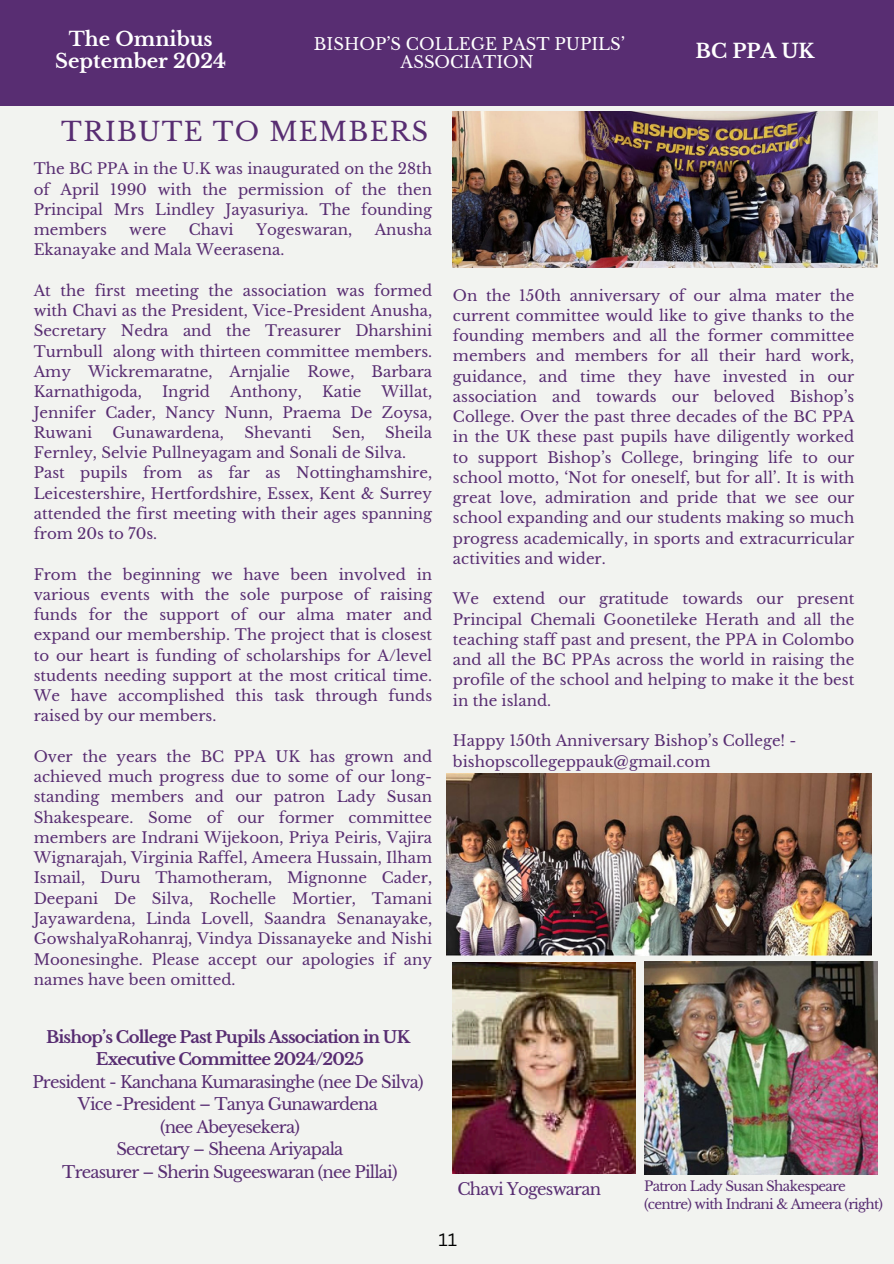
<style>
.page{position:relative;width:894px;height:1264px;background:#fff}
.page>*{position:absolute;margin:0;border:0;box-sizing:border-box;transform-origin:0 0}
.t1{font:25.8px "Libre Baskerville";letter-spacing:.05em;color:#582d72}
.t2{font:700 19.5px/21.3px "Libre Baskerville";color:#fff;text-align:center}
.t3{font:17.4px "Canva Sans";color:#000}
.t4{font:16.5px/22.5px "Libre Baskerville";letter-spacing:-.05em;color:#582d72;text-align:center}
.t5{font:16.5px/18px "Libre Baskerville";color:#fff;text-align:center}
.t6{font:15px/20.2px "Libre Baskerville";color:#582d72;text-align:justify}
.t7{font:13.5px/18px "Libre Baskerville";letter-spacing:-.05em;color:#582d72}
.s1{font-weight:700}
</style>
<div class="page">
<div style="left:0;top:0;width:893px;height:1263px;background:#f2f3f0"></div>
<div style="left:0;top:0;width:893px;height:106px;background:#582d72"></div>
<img style="left:453px;top:111px;width:424px;height:157px">
<img style="left:446px;top:773px;width:425px;height:182px">
<img style="left:453px;top:962px;width:182px;height:211px">
<img style="left:644px;top:961px;width:233px;height:213px">
<h2 class="t2" style="left:55px;top:29px;width:172px">The Omnibus<br>September 2024</h2>
<p class="t5" style="left:314px;top:35px;width:312px">BISHOP’S COLLEGE PAST PUPILS’<br>ASSOCIATION</p>
<h5 class="t1" style="left:61px;top:116px;width:368px">TRIBUTE TO MEMBERS</h5>
<h5 class="t2" style="left:695px;top:41px;width:120px">BC PPA UK</h5>
<h1 class="t6" style="left:34px;top:159px;width:400px">The BC PPA in the U.K was inaugurated on the 28th of April 1990 with the permission of the then Principal Mrs Lindley Jayasuriya. The founding members</h1>
<h1 class="t6" style="left:129px;top:220px;width:39px">were</h1>
<h1 class="t6" style="left:189px;top:220px;width:46px">Chavi</h1>
<h1 class="t6" style="left:256px;top:220px;width:98px">Yogeswaran,</h1>
<h1 class="t6" style="left:374px;top:220px;width:59px">Anusha</h1>
<h1 class="t6" style="left:34px;top:240px;width:252px">Ekanayake and Mala Weerasena.</h1>
<h5 class="t6" style="left:34px;top:280px;width:400px">At the first meeting the association was formed with Chavi as the President, Vice-President Anusha, Secretary Nedra and the Treasurer Dharshini Turnbull along with thirteen committee members.<br>Amy Wickremaratne, Arnjalie Rowe, Barbara Karnathigoda,</h5>
<h5 class="t6" style="left:34px;top:382px;width:400px;text-indent:348px">Willat, Jennifer Cader, Nancy Nunn, Praema De Zoysa, Ruwani</h5>
<h5 class="t6" style="left:162px;top:382px;width:49px">Ingrid</h5>
<h5 class="t6" style="left:230px;top:382px;width:73px">Anthony,</h5>
<h5 class="t6" style="left:322px;top:382px;width:41px">Katie</h5>
<h5 class="t6" style="left:34px;top:422px;width:400px;text-align:left;text-indent:351px">Sheila Fernley, Selvie Pullneyagam and Sonali de Silva.<br>Past pupils from as far as Nottinghamshire, Leicestershire, Hertfordshire, Essex, Kent &amp; Surrey attended the first meeting with their ages spanning from 20s to 70s.</h5>
<h5 class="t6" style="left:34px;top:564px;width:400px">From the beginning we have been involved in various events with the sole purpose of raising funds for the support of our alma mater and expand our membership. The project that is closest to our heart is funding of scholarships for A/level students needing support at the most critical time.<br>We have accomplished this task through funds raised by our members.</h5>
<h5 class="t6" style="left:34px;top:746px;width:400px">Over the years the BC PPA UK has grown and achieved much progress due to some of our long&shy;standing members and our patron Lady Susan Shakespeare. Some of our former committee members are Indrani Wijekoon, Priya Peiris, Vajira Wignarajah, Virginia Raffel, Ameera Hussain, Ilham Ismail, Duru Thamotheram, Mignonne Cader, Deepani De Silva, Rochelle Mortier, Tamani Jayawardena, Linda Lovell, Saandra Senanayake, GowshalyaRohanraj, Vindya Dissanayeke and Nishi Moonesinghe. Please accept our apologies if any names have been omitted.</h5>
<h5 class="t6" style="left:112px;top:422px;width:113px">Gunawardena,</h5>
<h5 class="t6" style="left:244px;top:422px;width:69px">Shevanti</h5>
<h5 class="t6" style="left:332px;top:422px;width:34px">Sen,</h5>
<h5 class="t4" style="left:32px;top:1025px;width:392px"><span class="s1">Bishop’s College Past Pupils Association in UK Executive Committee 2024/2025<br></span>President - Kanchana Kumarasinghe (nee De Silva)<br>Vice -President – Tanya Gunawardena<br>(nee Abeyesekera)<br>Secretary – Sheena Ariyapala<br>Treasurer – Sherin Sugeeswaran (nee Pillai)</h5>
<p class="t6" style="left:453px;top:285px;width:403px">On the 150th anniversary of our alma mater the current committee would like to give thanks to the founding members and all the former committee members and members for all their hard work, guidance, and time they have invested in our association and towards our beloved Bishop’s College. Over the past three decades of the BC PPA in the UK these past pupils have diligently worked to support Bishop’s College, bringing life to our school motto, ‘Not for oneself, but for all’. It is with great love, admiration and pride that we see our school expanding and our students making so much progress academically, in sports and extracurricular activities and wider.</p>
<p class="t6" style="left:453px;top:589px;width:403px">We extend our gratitude towards our present Principal Chemali Goonetileke Herath and all the teaching staff past and present, the PPA in Colombo and all the BC PPAs across the world in raising the profile of the school and helping to make it the best in the island.</p>
<h5 class="t6" style="left:453px;top:731px;width:345px">Happy 150th Anniversary Bishop’s College! - bishopscollegeppauk@gmail.com</h5>
<h5 class="t4" style="left:457px;top:1177px;width:145px">Chavi Yogeswaran</h5>
<p class="t7" style="left:644px;top:1176px;width:240px">Patron Lady Susan Shakespeare (centre) with Indrani &amp; Ameera (right)</p>
<p class="t3" style="left:438px;top:1226px;width:20px">11</p>
</div>
